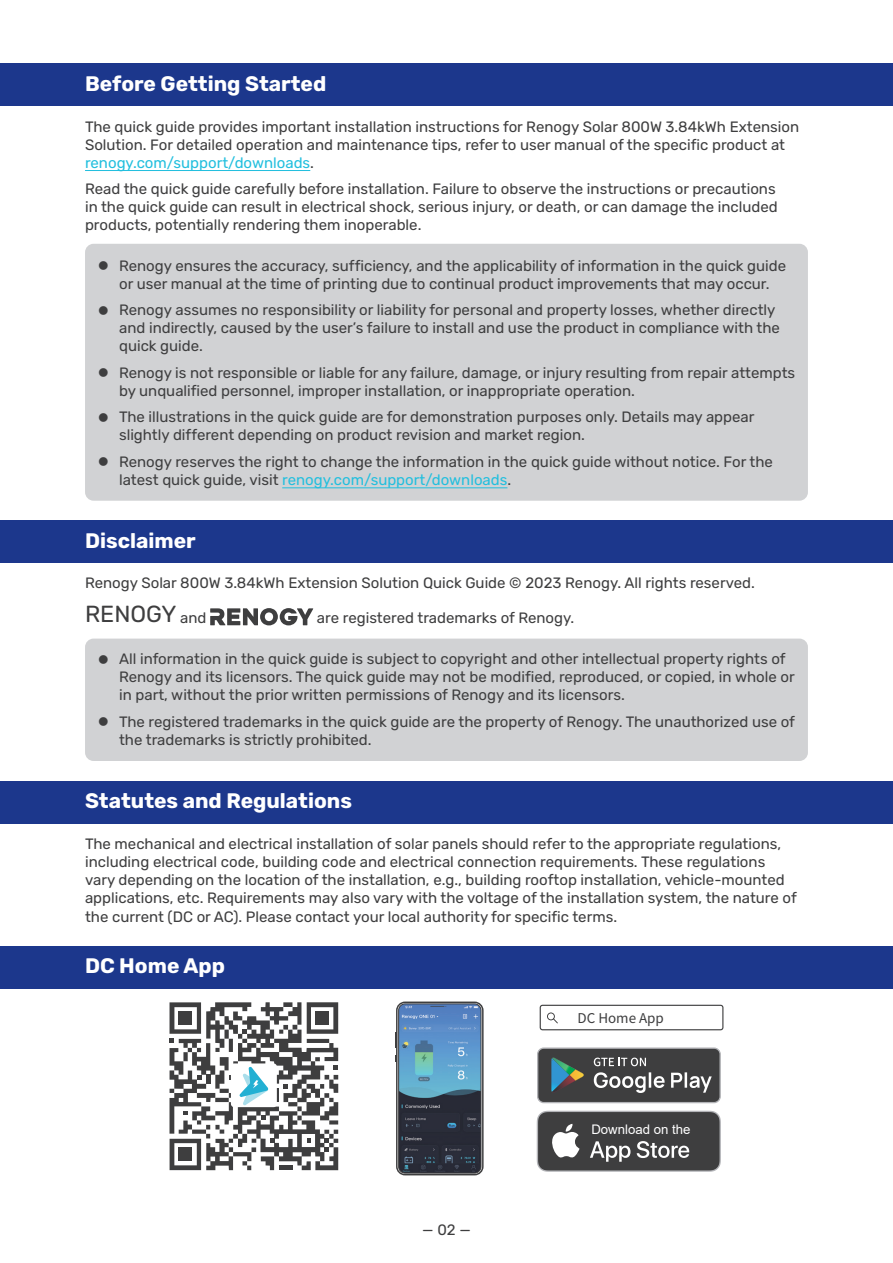
<style>
.page{position:relative;width:893px;height:1263px;background:#fff}
.page>*{position:absolute;margin:0;border:0;box-sizing:border-box;transform-origin:0 0}
.正文{font:23.25px "Rubik";color:#3e3e3f}
.标_1{font:700 21px "Rubik";color:#fff}
.正文-2{font:15px/18px "Rubik";color:#3e3e3f}
.t1{font:15px "Source Sans Pro";color:#3e3e3f}
.t2{font:13.2px "Arial";color:#fff}
.s1{color:#22bfde}
.s2{font-size:15px}
</style>
<div class="page">
<div style="left:0;top:64px;width:893px;height:42px;background:#1c378c"></div>
<hr style="left:85px;top:170px;width:225px;height:1px;background:#22bfde">
<div style="left:0;top:521px;width:893px;height:42px;background:#1c378c"></div>
<div style="left:0;top:781px;width:893px;height:42px;background:#1c378c"></div>
<div style="left:0;top:946px;width:893px;height:43px;background:#1c378c"></div>
<div style="left:85px;top:244px;width:723px;height:257px;background:#d1d2d4;border-radius:9px"></div>
<hr style="left:282px;top:487px;width:225px;height:1px;background:#22bfde">
<svg style="left:210px;top:608px;width:103px;height:17px"></svg>
<div style="left:85px;top:639px;width:723px;height:122px;background:#d1d2d4;border-radius:9px"></div>
<svg style="left:540px;top:1005px;width:183px;height:25px"></svg>
<svg style="left:537px;top:1047px;width:184px;height:56px;background:#595c5d"></svg>
<svg style="left:537px;top:1111px;width:184px;height:61px;background:#5a5a5b"></svg>
<img style="left:399px;top:1004px;width:82px;height:169px">
<svg style="left:169px;top:1002px;width:169px;height:168px"></svg>
<div style="left:396px;top:1001px;width:88px;height:174px;border:1px solid #3e3e3f;border-radius:8px"></div>
<div style="left:398px;top:1004px;width:83px;height:169px;border:1px solid #3e3e3f;border-radius:6px"></div>
<svg style="left:430px;top:1006px;width:16px;height:1px"></svg>
<svg style="left:395px;top:1032px;width:2px;height:16px"></svg>
<svg style="left:395px;top:1055px;width:2px;height:6px"></svg>
<p class="标_1" style="left:85px;top:71px;width:243px">Before Getting Started</p>
<p class="正文-2" style="left:85px;top:118px;width:716px">The quick guide provides important installation instructions for Renogy Solar 800W 3.84kWh Extension<br>Solution. For detailed operation and maintenance tips, refer to user manual of the specific product at <span class="s1">renogy.com/support/downloads</span>.</p>
<p class="正文-2" style="left:85px;top:180px;width:694px">Read the quick guide carefully before installation. Failure to observe the instructions or precautions in the quick guide can result in electrical shock, serious injury, or death, or can damage the included products, potentially rendering them inoperable.</p>
<p class="正文-2" style="left:119px;top:257px;width:669px">Renogy ensures the accuracy, sufficiency, and the applicability of information in the quick guide or user manual at the time of printing due to continual product improvements that may occur.</p>
<p class="正文-2" style="left:119px;top:301px;width:662px">Renogy assumes no responsibility or liability for personal and property losses, whether directly and indirectly, caused by the user’s failure to install and use the product in compliance with the quick guide.</p>
<p class="正文-2" style="left:119px;top:364px;width:678px">Renogy is not responsible or liable for any failure, damage, or injury resulting from repair attempts by unqualified personnel, improper installation, or inappropriate operation.</p>
<p class="正文-2" style="left:119px;top:408px;width:637px">The illustrations in the quick guide are for demonstration purposes only. Details may appear slightly different depending on product revision and market region.</p>
<p class="正文-2" style="left:119px;top:453px;width:655px">Renogy reserves the right to change the information in the quick guide without notice. For the latest quick guide, visit <span class="s1">renogy.com/support/downloads</span>.</p>
<p class="标_1" style="left:85px;top:528px;width:112px">Disclaimer</p>
<p class="正文-2" style="left:85px;top:575px;width:671px">Renogy Solar 800W 3.84kWh Extension Solution Quick Guide © 2023 Renogy. All rights reserved.</p>
<p class="正文" style="left:85px;top:601px;width:123px">RENOGY <span class="s2">and</span></p>
<p class="正文-2" style="left:317px;top:609px;width:259px">are registered trademarks of Renogy.</p>
<p class="正文-2" style="left:119px;top:650px;width:677px">All information in the quick guide is subject to copyright and other intellectual property rights of<br>Renogy and its licensors. The quick guide may not be modified, reproduced, or copied, in whole or in part, without the prior written permissions of Renogy and its licensors.</p>
<p class="正文-2" style="left:119px;top:713px;width:677px">The registered trademarks in the quick guide are the property of Renogy. The unauthorized use of the trademarks is strictly prohibited.</p>
<p class="标_1" style="left:85px;top:788px;width:268px">Statutes and Regulations</p>
<p class="正文-2" style="left:85px;top:835px;width:713px">The mechanical and electrical installation of solar panels should refer to the appropriate regulations, including electrical code, building code and electrical connection requirements. These regulations vary depending on the location of the installation, e.g., building rooftop installation, vehicle-mounted applications, etc. Requirements may also vary with the voltage of the installation system, the nature of</p>
<p class="正文-2" style="left:85px;top:908px;width:534px">the current (DC or AC). Please contact your local authority for specific terms.</p>
<p class="标_1" style="left:85px;top:954px;width:141px">DC Home App</p>
<p class="t1" style="left:578px;top:1008px;width:88px">DC Home App</p>
<p class="正文-2" style="left:422px;top:1221px;width:50px">— 02 —</p>
<p class="t2" style="left:591px;top:1120px;width:101px">Download on the</p>
</div>
